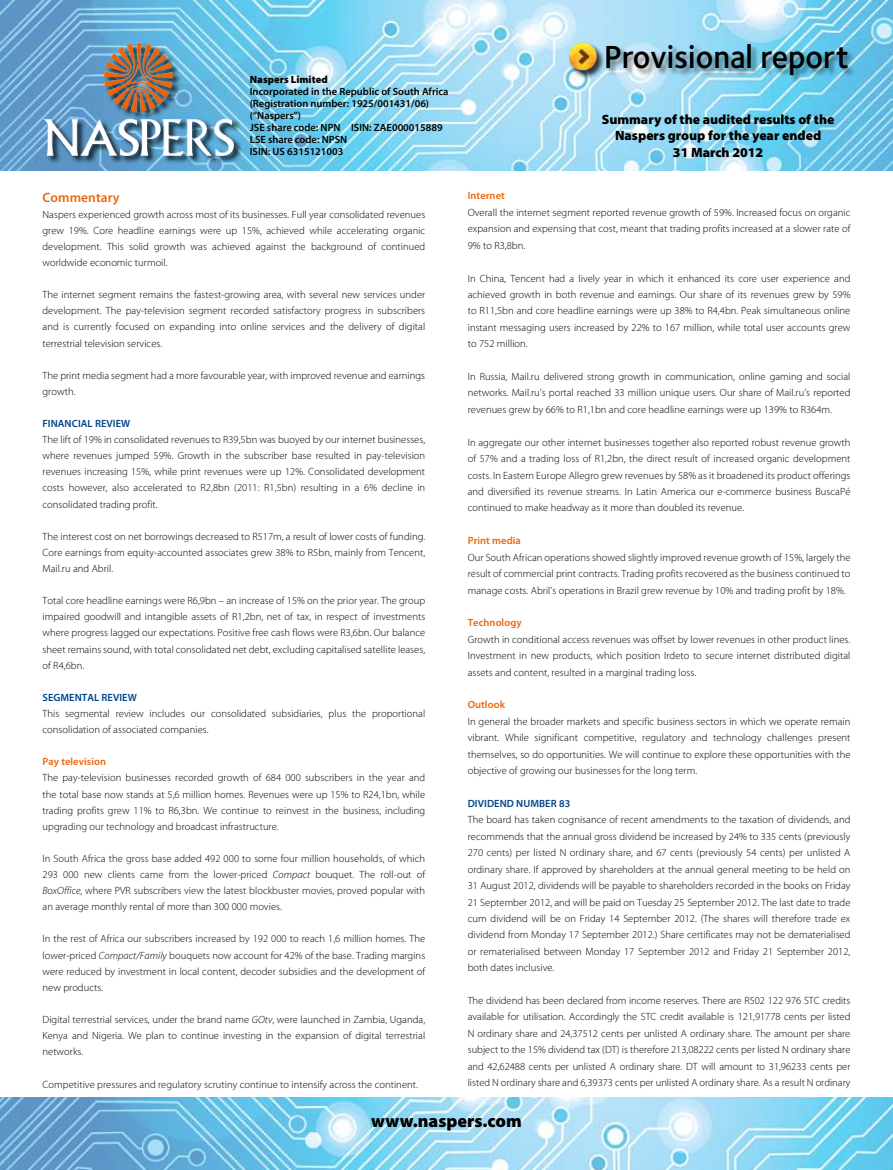
<style>
.page{position:relative;width:893px;height:1170px;background:#fff}
.page>*{position:absolute;margin:0;border:0;box-sizing:border-box;transform-origin:0 0}
.t1{font:33px "Foundry Sterling Demi CE";color:#000;scale:.95 1}
.t2{font:900 18px "Myriad Pro";color:#000}
.t3{font:900 13.5px/16.5px "Myriad Pro";color:#000;text-align:center}
.t4{font:600 13.5px "Myriad Pro";letter-spacing:.005em;color:#ec660d}
.t5{font:300 10.5px/16.4px "Myriad Pro";letter-spacing:.005em;color:#000;text-align:justify}
.t6{font:600 10.5px/12px "Myriad Pro";color:#000}
.t7{font:600 10.5px "Myriad Pro";letter-spacing:.005em;color:#ec660d}
.t8{font:600 10.5px "Myriad Pro";letter-spacing:.005em;color:#004289}
.t9{font:900 10.5px "Myriad Pro";color:#000}
.s1{font-style:italic}
</style>
<div class="page">
<img style="left:0;top:1097px;width:893px;height:72px">
<img style="left:0;top:0;width:893px;height:170px">
<div style="left:43px;top:43px;width:199px;height:122px;background:#000;opacity:.75"></div>
<img style="left:110px;top:43px;width:27px;height:46px">
<div style="left:606px;top:44px;width:250px;height:40px;background:#000;opacity:.45"></div>
<div style="left:569px;top:42px;width:36px;height:37px;background:#000;opacity:.75"></div>
<img style="left:569px;top:43px;width:28px;height:27px;border-radius:14px">
<p class="t9" style="left:250px;top:73px;width:79px">Naspers Limited</p>
<p class="t6" style="left:250px;top:85px;width:200px">Incorporated in the Republic of South Africa (Registration number: 1925/001431/06) (“Naspers”)<br>JSE share code: NPN ISIN: ZAE000015889<br>LSE share code: NPSN<br>ISIN: US 6315121003</p>
<p class="t4" style="left:43px;top:188px;width:78px">Commentary</p>
<p class="t5" style="left:43px;top:206px;width:384px">Naspers experienced growth across most of its businesses. Full year consolidated revenues grew 19%. Core headline earnings were up 15%, achieved while accelerating organic development. This solid growth was achieved against the background of continued worldwide economic turmoil.</p>
<p class="t5" style="left:43px;top:286px;width:384px">The internet segment remains the fastest-growing area, with several new services under development. The pay-television segment recorded satisfactory progress in subscribers and is currently focused on expanding into online services and the delivery of digital terrestrial television services.</p>
<p class="t5" style="left:43px;top:367px;width:384px">The print media segment had a more favourable year, with improved revenue and earnings growth.</p>
<p class="t8" style="left:43px;top:417px;width:89px">FINANCIAL REVIEW</p>
<p class="t5" style="left:43px;top:431px;width:384px">The lift of 19% in consolidated revenues to R39,5bn was buoyed by our internet businesses, where revenues jumped 59%. Growth in the subscriber base resulted in pay-television revenues increasing 15%, while print revenues were up 12%. Consolidated development costs however, also accelerated to R2,8bn (2011: R1,5bn) resulting in a 6% decline in consolidated trading profit.</p>
<p class="t5" style="left:43px;top:528px;width:384px">The interest cost on net borrowings decreased to R517m, a result of lower costs of funding.<br>Core earnings from equity-accounted associates grew 38% to R5bn, mainly from Tencent, Mail.ru and Abril.</p>
<p class="t5" style="left:43px;top:592px;width:384px">Total core headline earnings were R6,9bn – an increase of 15% on the prior year. The group impaired goodwill and intangible assets of R1,2bn, net of tax, in respect of investments where progress lagged our expectations. Positive free cash flows were R3,6bn. Our balance sheet remains sound, with total consolidated net debt, excluding capitalised satellite leases, of R4,6bn.</p>
<p class="t8" style="left:43px;top:690px;width:96px">SEGMENTAL REVIEW</p>
<p class="t5" style="left:43px;top:705px;width:384px">This segmental review includes our consolidated subsidiaries, plus the proportional consolidation of associated companies.</p>
<p class="t7" style="left:43px;top:755px;width:65px">Pay television</p>
<p class="t5" style="left:43px;top:769px;width:384px">The pay-television businesses recorded growth of 684 000 subscribers in the year and the total base now stands at 5,6 million homes. Revenues were up 15% to R24,1bn, while trading profits grew 11% to R6,3bn. We continue to reinvest in the business, including upgrading our technology and broadcast infrastructure.</p>
<p class="t5" style="left:43px;top:850px;width:384px">In South Africa the gross base added 492 000 to some four million households, of which 293 000 new clients came from the lower-priced <span class="s1">Compact</span> bouquet. The roll-out of <span class="s1">BoxOffice</span>, where PVR subscribers view the latest blockbuster movies, proved popular with an average monthly rental of more than 300 000 movies.</p>
<p class="t5" style="left:43px;top:930px;width:384px">In the rest of Africa our subscribers increased by 192 000 to reach 1,6 million homes. The lower-priced <span class="s1">Compact/Family</span> bouquets now account for 42% of the base. Trading margins were reduced by investment in local content, decoder subsidies and the development of new products.</p>
<p class="t5" style="left:43px;top:1011px;width:384px">Digital terrestrial services, under the brand name <span class="s1">GOtv</span>, were launched in Zambia, Uganda, Kenya and Nigeria. We plan to continue investing in the expansion of digital terrestrial networks.</p>
<p class="t5" style="left:43px;top:1075px;width:377px">Competitive pressures and regulatory scrutiny continue to intensify across the continent.</p>
<h1 class="t1" style="left:604px;top:37px;width:259px">Provisional report</h1>
<p class="t3" style="left:602px;top:111px;width:234px">Summary of the audited results of the<br>Naspers group for the year ended<br>31 March 2012</p>
<p class="t7" style="left:468px;top:189px;width:39px">Internet</p>
<p class="t5" style="left:468px;top:204px;width:384px">Overall the internet segment reported revenue growth of 59%. Increased focus on organic expansion and expensing that cost, meant that trading profits increased at a slower rate of 9% to R3,8bn.</p>
<p class="t5" style="left:468px;top:270px;width:384px">In China, Tencent had a lively year in which it enhanced its core user experience and achieved growth in both revenue and earnings. Our share of its revenues grew by 59% to R11,5bn and core headline earnings were up 38% to R4,4bn. Peak simultaneous online instant messaging users increased by 22% to 167 million, while total user accounts grew to 752 million.</p>
<p class="t5" style="left:468px;top:368px;width:384px">In Russia, Mail.ru delivered strong growth in communication, online gaming and social networks. Mail.ru’s portal reached 33 million unique users. Our share of Mail.ru’s reported revenues grew by 66% to R1,1bn and core headline earnings were up 139% to R364m.</p>
<p class="t5" style="left:468px;top:434px;width:384px">In aggregate our other internet businesses together also reported robust revenue growth of 57% and a trading loss of R1,2bn, the direct result of increased organic development costs. In Eastern Europe Allegro grew revenues by 58% as it broadened its product offerings and diversified its revenue streams. In Latin America our e-commerce business BuscaPé continued to make headway as it more than doubled its revenue.</p>
<p class="t7" style="left:468px;top:534px;width:55px">Print media</p>
<p class="t5" style="left:468px;top:549px;width:384px">Our South African operations showed slightly improved revenue growth of 15%, largely the result of commercial print contracts. Trading profits recovered as the business continued to manage costs. Abril’s operations in Brazil grew revenue by 10% and trading profit by 18%.</p>
<p class="t7" style="left:468px;top:616px;width:55px">Technology</p>
<p class="t5" style="left:468px;top:631px;width:384px">Growth in conditional access revenues was offset by lower revenues in other product lines.<br>Investment in new products, which position Irdeto to secure internet distributed digital assets and content, resulted in a marginal trading loss.</p>
<p class="t7" style="left:468px;top:698px;width:39px">Outlook</p>
<p class="t5" style="left:468px;top:713px;width:384px">In general the broader markets and specific business sectors in which we operate remain vibrant. While significant competitive, regulatory and technology challenges present themselves, so do opportunities. We will continue to explore these opportunities with the objective of growing our businesses for the long term.</p>
<p class="t8" style="left:468px;top:796px;width:104px">DIVIDEND NUMBER 83</p>
<p class="t5" style="left:468px;top:811px;width:384px">The board has taken cognisance of recent amendments to the taxation of dividends, and recommends that the annual gross dividend be increased by 24% to 335 cents (previously 270 cents) per listed N ordinary share, and 67 cents (previously 54 cents) per unlisted A ordinary share. If approved by shareholders at the annual general meeting to be held on 31 August 2012, dividends will be payable to shareholders recorded in the books on Friday 21 September 2012, and will be paid on Tuesday 25 September 2012. The last date to trade cum dividend will be on Friday 14 September 2012. (The shares will therefore trade ex dividend from Monday 17 September 2012.) Share certificates may not be dematerialised or rematerialised between Monday 17 September 2012 and Friday 21 September 2012, both dates inclusive.</p>
<p class="t5" style="left:468px;top:992px;width:384px">The dividend has been declared from income reserves. There are R502 122 976 STC credits available for utilisation. Accordingly the STC credit available is 121,91778 cents per listed N ordinary share and 24,37512 cents per unlisted A ordinary share. The amount per share subject to the 15% dividend tax (DT) is therefore 213,08222 cents per listed N ordinary share and 42,62488 cents per unlisted A ordinary share. DT will amount to 31,96233 cents per listed N ordinary share and 6,39373 cents per unlisted A ordinary share. As a result N ordinary</p>
<h2 class="t2" style="left:371px;top:1108px;width:152px">www.naspers.com</h2>
</div>
